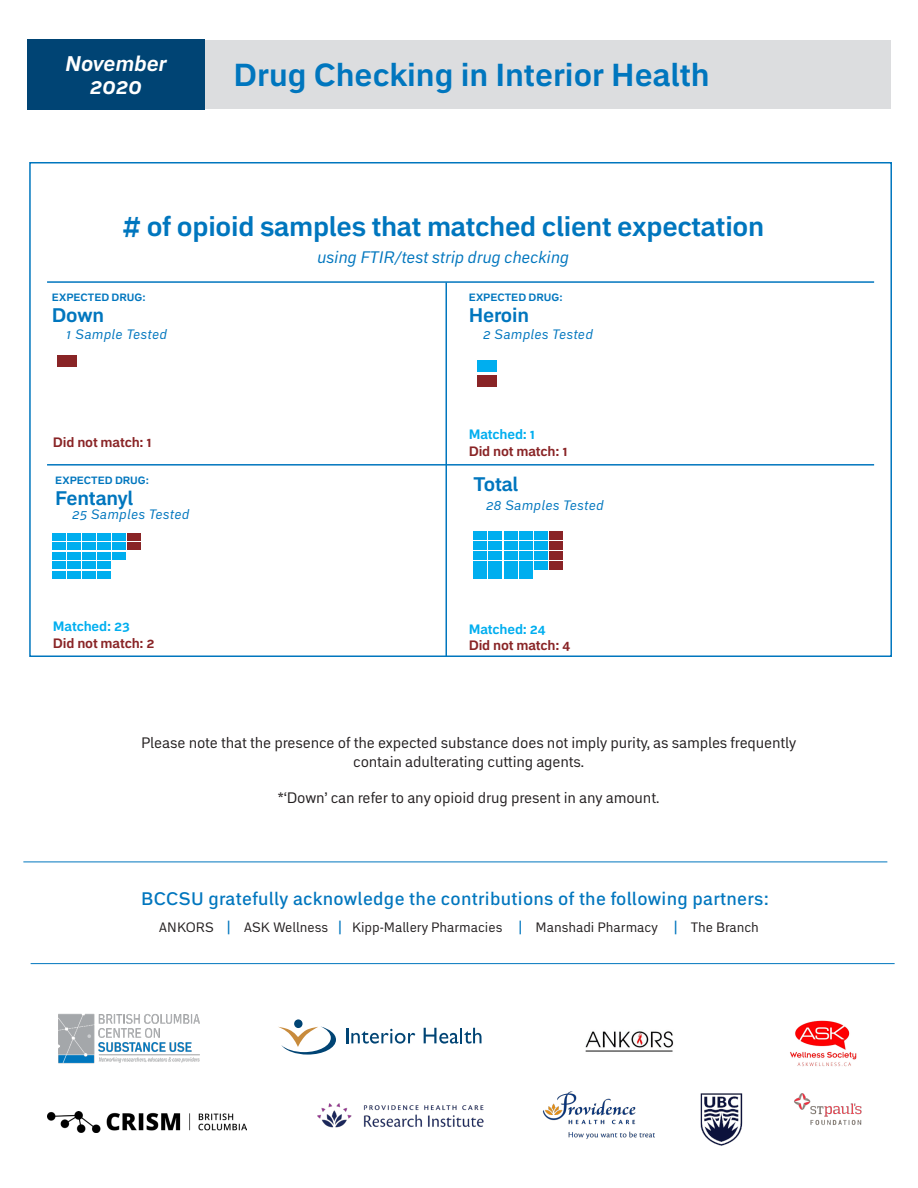
<style>
.page{position:relative;width:918px;height:1188px;background:#fff}
.page>*{position:absolute;margin:0;border:0;box-sizing:border-box;transform-origin:0 0}
.Main_Title{font:700 31.5px "Embarcadero MVB Pro";color:#0076be}
.Main_Title-2{font:700 27px "Embarcadero MVB Pro";letter-spacing:-.01em;color:#0076be}
.Main_Title-3{font:italic 700 21px "Embarcadero MVB Pro";color:#fff}
.Main_Title-4{font:700 19.5px "Embarcadero MVB Pro";letter-spacing:-.01em;color:#0076be}
.t1{font:500 18px "Embarcadero MVB Pro";letter-spacing:.015em;color:#0076be}
.Main_Title-5{font:italic 16.5px "Embarcadero MVB Pro";letter-spacing:-.01em;color:#0076be}
.t2{font:15px/19.5px "Embarcadero MVB Pro";letter-spacing:-.01em;color:#231f20;text-align:center}
.t3{font:13.5px "Embarcadero MVB Pro";color:#231f20}
.Main_Title-6{font:italic 13.5px "Embarcadero MVB Pro";letter-spacing:.02em;color:#0076be}
.Main_Title-7{font:700 13.5px "Embarcadero MVB Pro";letter-spacing:-.01em;color:#892426}
.Main_Title-8{font:700 13.5px "Embarcadero MVB Pro";letter-spacing:-.01em;color:#00aeef}
.Main_Title-9{font:700 10.5px "Embarcadero MVB Pro";color:#0076be}
.s1{color:#0076be}
</style>
<div class="page">
<div style="left:68px;top:533px;width:13px;height:8px;background:#00aeef"></div>
<div style="left:97px;top:533px;width:14px;height:8px;background:#00aeef"></div>
<div style="left:68px;top:542px;width:13px;height:8px;background:#00aeef"></div>
<div style="left:68px;top:561px;width:13px;height:8px;background:#00aeef"></div>
<div style="left:97px;top:542px;width:14px;height:8px;background:#00aeef"></div>
<div style="left:97px;top:561px;width:14px;height:8px;background:#00aeef"></div>
<div style="left:83px;top:542px;width:13px;height:8px;background:#00aeef"></div>
<div style="left:83px;top:561px;width:13px;height:8px;background:#00aeef"></div>
<div style="left:127px;top:542px;width:13px;height:8px;background:#892426"></div>
<div style="left:112px;top:542px;width:13px;height:8px;background:#00aeef"></div>
<div style="left:68px;top:552px;width:13px;height:8px;background:#00aeef"></div>
<div style="left:68px;top:571px;width:13px;height:8px;background:#00aeef"></div>
<div style="left:97px;top:552px;width:14px;height:8px;background:#00aeef"></div>
<div style="left:97px;top:571px;width:14px;height:8px;background:#00aeef"></div>
<div style="left:83px;top:552px;width:13px;height:8px;background:#00aeef"></div>
<div style="left:83px;top:571px;width:13px;height:8px;background:#00aeef"></div>
<div style="left:112px;top:533px;width:13px;height:8px;background:#00aeef"></div>
<div style="left:112px;top:552px;width:13px;height:8px;background:#00aeef"></div>
<div style="left:53px;top:533px;width:13px;height:8px;background:#00aeef"></div>
<div style="left:53px;top:542px;width:13px;height:8px;background:#00aeef"></div>
<div style="left:53px;top:561px;width:13px;height:8px;background:#00aeef"></div>
<div style="left:53px;top:552px;width:13px;height:8px;background:#00aeef"></div>
<div style="left:53px;top:571px;width:13px;height:8px;background:#00aeef"></div>
<div style="left:83px;top:533px;width:13px;height:8px;background:#00aeef"></div>
<div style="left:127px;top:533px;width:13px;height:8px;background:#892426"></div>
<div style="left:58px;top:355px;width:19px;height:11px;background:#892426"></div>
<div style="left:477px;top:361px;width:20px;height:11px;background:#00aeef"></div>
<div style="left:477px;top:375px;width:20px;height:12px;background:#892426"></div>
<div style="left:534px;top:532px;width:14px;height:8px;background:#00aeef"></div>
<div style="left:550px;top:532px;width:13px;height:8px;background:#892426"></div>
<div style="left:519px;top:532px;width:14px;height:8px;background:#00aeef"></div>
<div style="left:504px;top:532px;width:13px;height:8px;background:#00aeef"></div>
<div style="left:489px;top:532px;width:13px;height:8px;background:#00aeef"></div>
<div style="left:473px;top:532px;width:14px;height:8px;background:#00aeef"></div>
<div style="left:534px;top:542px;width:14px;height:8px;background:#00aeef"></div>
<div style="left:534px;top:561px;width:14px;height:8px;background:#00aeef"></div>
<div style="left:550px;top:542px;width:13px;height:8px;background:#892426"></div>
<div style="left:550px;top:561px;width:13px;height:8px;background:#892426"></div>
<div style="left:519px;top:542px;width:14px;height:8px;background:#00aeef"></div>
<div style="left:519px;top:561px;width:14px;height:8px;background:#00aeef"></div>
<div style="left:504px;top:542px;width:13px;height:8px;background:#00aeef"></div>
<div style="left:504px;top:561px;width:13px;height:8px;background:#00aeef"></div>
<div style="left:489px;top:542px;width:13px;height:8px;background:#00aeef"></div>
<div style="left:489px;top:561px;width:13px;height:8px;background:#00aeef"></div>
<div style="left:473px;top:542px;width:14px;height:8px;background:#00aeef"></div>
<div style="left:473px;top:561px;width:14px;height:8px;background:#00aeef"></div>
<div style="left:534px;top:551px;width:14px;height:8px;background:#00aeef"></div>
<div style="left:550px;top:551px;width:13px;height:8px;background:#892426"></div>
<div style="left:519px;top:551px;width:14px;height:8px;background:#00aeef"></div>
<div style="left:519px;top:571px;width:14px;height:8px;background:#00aeef"></div>
<div style="left:504px;top:551px;width:13px;height:8px;background:#00aeef"></div>
<div style="left:504px;top:571px;width:13px;height:8px;background:#00aeef"></div>
<div style="left:489px;top:551px;width:13px;height:8px;background:#00aeef"></div>
<div style="left:489px;top:571px;width:13px;height:8px;background:#00aeef"></div>
<div style="left:473px;top:551px;width:14px;height:8px;background:#00aeef"></div>
<div style="left:473px;top:571px;width:14px;height:8px;background:#00aeef"></div>
<hr style="left:47px;top:464px;width:827px;height:2px;background:#0076be">
<hr style="left:47px;top:281px;width:827px;height:2px;background:#0076be">
<div style="left:27px;top:40px;width:863px;height:68px;background:#dcdddf"></div>
<div style="left:27px;top:39px;width:177px;height:70px;background:#004474"></div>
<hr style="left:23px;top:862px;width:864px;height:1px;background:#0076be">
<hr style="left:31px;top:963px;width:864px;height:1px;background:#0076be">
<div style="left:294px;top:1019px;width:9px;height:9px;background:#004474;border-radius:50%"></div>
<svg style="left:278px;top:1026px;width:58px;height:29px"></svg>
<svg style="left:346px;top:1028px;width:69px;height:16px"></svg>
<svg style="left:424px;top:1028px;width:58px;height:16px"></svg>
<img style="left:47px;top:1111px;width:200px;height:22px">
<img style="left:542px;top:1091px;width:112px;height:49px">
<img style="left:318px;top:1103px;width:165px;height:25px">
<img style="left:700px;top:1093px;width:43px;height:53px">
<img style="left:794px;top:1093px;width:68px;height:32px">
<img style="left:58px;top:1013px;width:142px;height:51px">
<img style="left:585px;top:1031px;width:89px;height:21px">
<img style="left:790px;top:1020px;width:67px;height:47px">
<hr style="left:446px;top:283px;width:1px;height:374px;background:#0076be">
<p class="Main_Title-3" style="left:65px;top:48px;width:103px">November</p>
<p class="Main_Title-3" style="left:90px;top:71px;width:54px">2020</p>
<p class="Main_Title" style="left:233px;top:53px;width:478px">Drug Checking in Interior Health</p>
<p class="Main_Title-2" style="left:122px;top:207px;width:644px"># of opioid samples that matched client expectation</p>
<p class="Main_Title-5" style="left:317px;top:246px;width:254px">using FTIR/test strip drug checking</p>
<p class="Main_Title-9" style="left:52px;top:290px;width:95px">EXPECTED DRUG:</p>
<p class="Main_Title-4" style="left:52px;top:301px;width:54px">Down</p>
<p class="Main_Title-9" style="left:469px;top:290px;width:95px">EXPECTED DRUG:</p>
<p class="Main_Title-4" style="left:469px;top:301px;width:62px">Heroin</p>
<p class="Main_Title-6" style="left:66px;top:325px;width:102px">1 Sample Tested</p>
<p class="Main_Title-6" style="left:483px;top:325px;width:111px">2 Samples Tested</p>
<p class="Main_Title-7" style="left:53px;top:433px;width:101px">Did not match: 1</p>
<p class="Main_Title-9" style="left:55px;top:472px;width:95px">EXPECTED DRUG:</p>
<p class="Main_Title-4" style="left:55px;top:484px;width:80px">Fentanyl</p>
<p class="Main_Title-6" style="left:72px;top:505px;width:119px">25 Samples Tested</p>
<p class="Main_Title-8" style="left:53px;top:617px;width:79px">Matched: 23</p>
<p class="Main_Title-7" style="left:53px;top:633px;width:103px">Did not match: 2</p>
<p class="Main_Title-8" style="left:469px;top:425px;width:68px">Matched: 1</p>
<p class="Main_Title-7" style="left:469px;top:441px;width:101px">Did not match: 1</p>
<p class="Main_Title-4" style="left:473px;top:470px;width:47px">Total</p>
<p class="Main_Title-6" style="left:486px;top:496px;width:119px">28 Samples Tested</p>
<p class="Main_Title-8" style="left:469px;top:619px;width:79px">Matched: 24</p>
<p class="Main_Title-7" style="left:469px;top:636px;width:103px">Did not match: 4</p>
<p class="t2" style="left:141px;top:732px;width:657px">Please note that the presence of the expected substance does not imply purity, as samples frequently contain adulterating cutting agents.</p>
<p class="t2" style="left:278px;top:787px;width:383px">*‘Down’ can refer to any opioid drug present in any amount.</p>
<p class="t1" style="left:141px;top:886px;width:629px">BCCSU gratefully acknowledge the contributions of the following partners:</p>
<p class="t3" style="left:159px;top:917px;width:602px">ANKORS <span class="s1">|</span> ASK Wellness <span class="s1">|</span> Kipp-Mallery Pharmacies <span class="s1">|</span> Manshadi Pharmacy <span class="s1">|</span> The Branch</p>
</div>
